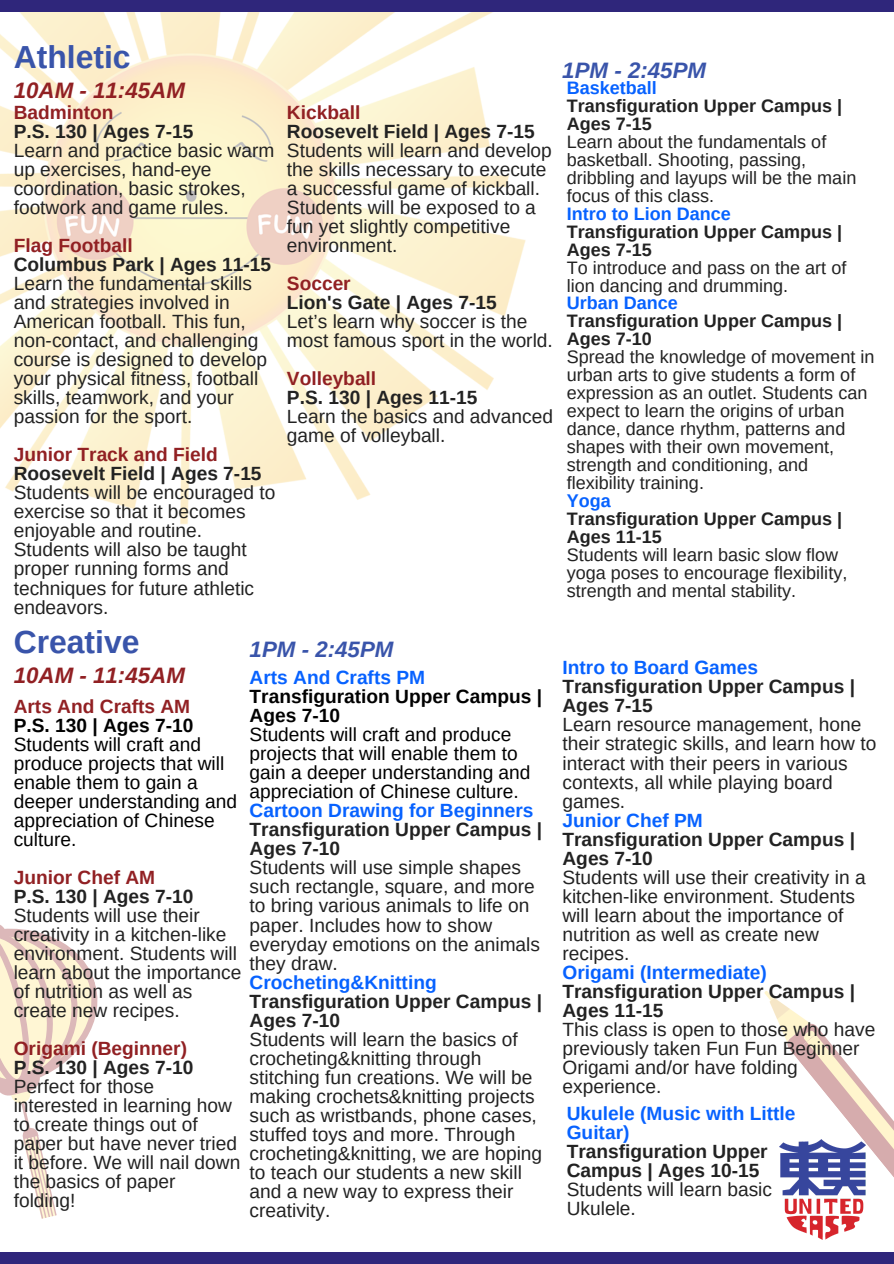
<style>
.page{position:relative;width:894px;height:1264px;background:#fff}
.page>*{position:absolute;margin:0;border:0;box-sizing:border-box;transform-origin:0 0}
.t1{font:700 31.95px "Arimo";color:#3954aa}
.t2{font:italic 700 22.35px "Arimo";color:#912023}
.t3{font:italic 700 22.35px "Arimo";color:#3954aa}
.t4{font:19.2px/19px "Arimo";color:#222}
.t5{font:700 19.2px/19px "Arimo";color:#222}
.t6{font:19.2px/19px "Arimo";color:#000}
.t7{font:700 19.2px/19px "Arimo";color:#0762ff}
.t8{font:700 19.2px "Arimo";color:#912023}
.t9{font:700 19.2px/19px "Arimo";color:#000}
.t10{font:18px/18px "Arimo";color:#222}
.t11{font:700 18px/18px "Arimo";color:#222}
.t12{font:700 18px "Arimo";color:#0762ff}
</style>
<div class="page">
<svg style="left:0;top:925px;width:98px;height:293px"></svg>
<svg style="left:764px;top:991px;width:129px;height:187px"></svg>
<img style="left:0;top:12px;width:526px;height:512px">
<img style="left:779px;top:1139px;width:85px;height:99px">
<div style="left:0;top:0;width:893px;height:12px;background:#2f267b"></div>
<div style="left:0;top:1252px;width:893px;height:11px;background:#2f267b"></div>
<h1 class="t1" style="left:14px;top:39px;width:118px">Athletic</h1>
<p class="t8" style="left:14px;top:102px;width:101px">Badminton</p>
<p class="t5" style="left:14px;top:122px;width:181px">P.S. 130 | Ages 7-15</p>
<p class="t4" style="left:14px;top:141px;width:262px">Learn and practice basic warm up exercises, hand-eye coordination, basic strokes, footwork and game rules.</p>
<p class="t8" style="left:14px;top:235px;width:120px">Flag Football</p>
<p class="t5" style="left:14px;top:255px;width:259px">Columbus Park | Ages 11-15</p>
<p class="t4" style="left:14px;top:274px;width:255px">Learn the fundamental skills and strategies involved in<br>American football. This fun, non-contact, and challenging course is designed to develop your physical fitness, football skills, teamwork, and your passion for the sport.</p>
<p class="t8" style="left:14px;top:444px;width:206px">Junior Track and Field</p>
<p class="t5" style="left:14px;top:464px;width:249px">Roosevelt Field | Ages 7-15</p>
<p class="t4" style="left:14px;top:483px;width:263px">Students will be encouraged to exercise so that it becomes enjoyable and routine.<br>Students will also be taught proper running forms and techniques for future athletic endeavors.</p>
<p class="t2" style="left:14px;top:77px;width:173px">10AM - 11:45AM</p>
<p class="t8" style="left:287px;top:102px;width:75px">Kickball</p>
<p class="t5" style="left:287px;top:122px;width:249px">Roosevelt Field | Ages 7-15</p>
<p class="t4" style="left:287px;top:141px;width:266px">Students will learn and develop the skills necessary to execute a successful game of kickball.<br>Students will be exposed to a fun yet slightly competitive environment.</p>
<p class="t8" style="left:287px;top:273px;width:65px">Soccer</p>
<p class="t5" style="left:287px;top:293px;width:211px">Lion's Gate | Ages 7-15</p>
<p class="t4" style="left:287px;top:312px;width:267px">Let’s learn why soccer is the most famous sport in the world.</p>
<p class="t8" style="left:287px;top:368px;width:91px">Volleyball</p>
<p class="t5" style="left:287px;top:388px;width:192px">P.S. 130 | Ages 11-15</p>
<p class="t4" style="left:287px;top:407px;width:267px">Learn the basics and advanced game of volleyball.</p>
<h1 class="t1" style="left:14px;top:624px;width:127px">Creative</h1>
<p class="t2" style="left:14px;top:662px;width:173px">10AM - 11:45AM</p>
<p class="t7" style="left:249px;top:668px;width:177px">Arts And Crafts PM</p>
<p class="t9" style="left:249px;top:687px;width:294px">Transfiguration Upper Campus |<br>Ages 7-10</p>
<p class="t6" style="left:249px;top:725px;width:282px">Students will craft and produce projects that will enable them to gain a deeper understanding and appreciation of Chinese culture.</p>
<p class="t7" style="left:249px;top:801px;width:285px">Cartoon Drawing for Beginners</p>
<p class="t5" style="left:249px;top:820px;width:294px">Transfiguration Upper Campus |<br>Ages 7-10</p>
<p class="t4" style="left:249px;top:858px;width:292px">Students will use simple shapes such rectangle, square, and more to bring various animals to life on paper. Includes how to show everyday emotions on the animals they draw.</p>
<p class="t7" style="left:249px;top:972px;width:188px">Crocheting&amp;Knitting</p>
<p class="t5" style="left:249px;top:991px;width:294px">Transfiguration Upper Campus |<br>Ages 7-10</p>
<p class="t4" style="left:249px;top:1029px;width:294px">Students will learn the basics of crocheting&amp;knitting through stitching fun creations. We will be making crochets&amp;knitting projects such as wristbands, phone cases, stuffed toys and more. Through crocheting&amp;knitting, we are hoping to teach our students a new skill and a new way to express their creativity.</p>
<p class="t3" style="left:249px;top:637px;width:145px">1PM - 2:45PM</p>
<p class="t8" style="left:14px;top:695px;width:178px">Arts And Crafts AM</p>
<p class="t9" style="left:14px;top:715px;width:181px">P.S. 130 | Ages 7-10</p>
<p class="t6" style="left:14px;top:734px;width:225px">Students will craft and produce projects that will enable them to gain a deeper understanding and appreciation of Chinese culture.</p>
<p class="t8" style="left:14px;top:866px;width:143px">Junior Chef AM</p>
<p class="t5" style="left:14px;top:886px;width:181px">P.S. 130 | Ages 7-10</p>
<p class="t4" style="left:14px;top:905px;width:229px">Students will use their creativity in a kitchen-like environment. Students will learn about the importance of nutrition as well as create new recipes.</p>
<p class="t8" style="left:14px;top:1037px;width:175px">Origami (Beginner)</p>
<p class="t5" style="left:14px;top:1057px;width:181px">P.S. 130 | Ages 7-10</p>
<p class="t4" style="left:14px;top:1076px;width:228px">Perfect for those interested in learning how to create things out of paper but have never tried it before. We will nail down the basics of paper folding!</p>
<p class="t3" style="left:562px;top:58px;width:145px">1PM - 2:45PM</p>
<p class="t12" style="left:566px;top:78px;width:92px">Basketball</p>
<p class="t11" style="left:566px;top:97px;width:277px">Transfiguration Upper Campus |<br>Ages 7-15</p>
<p class="t10" style="left:566px;top:132px;width:291px">Learn about the fundamentals of basketball. Shooting, passing, dribbling and layups will be the main focus of this class.</p>
<p class="t12" style="left:566px;top:203px;width:166px">Intro to Lion Dance</p>
<p class="t11" style="left:566px;top:222px;width:277px">Transfiguration Upper Campus |<br>Ages 7-15</p>
<p class="t10" style="left:566px;top:258px;width:281px">To introduce and pass on the art of lion dancing and drumming.</p>
<p class="t12" style="left:566px;top:293px;width:113px">Urban Dance</p>
<p class="t11" style="left:566px;top:312px;width:277px">Transfiguration Upper Campus |<br>Ages 7-10</p>
<p class="t10" style="left:566px;top:348px;width:309px">Spread the knowledge of movement in urban arts to give students a form of expression as an outlet. Students can expect to learn the origins of urban dance, dance rhythm, patterns and shapes with their own movement, strength and conditioning, and flexibility training.</p>
<p class="t12" style="left:566px;top:491px;width:46px">Yoga</p>
<p class="t11" style="left:566px;top:510px;width:277px">Transfiguration Upper Campus |<br>Ages 11-15</p>
<p class="t10" style="left:566px;top:545px;width:282px">Students will learn basic slow flow yoga poses to encourage flexibility, strength and mental stability.</p>
<p class="t7" style="left:562px;top:658px;width:197px">Intro to Board Games</p>
<p class="t5" style="left:562px;top:677px;width:294px">Transfiguration Upper Campus |<br>Ages 7-15</p>
<p class="t4" style="left:562px;top:715px;width:315px">Learn resource management, hone their strategic skills, and learn how to interact with their peers in various contexts, all while playing board games.</p>
<p class="t7" style="left:562px;top:810px;width:142px">Junior Chef PM</p>
<p class="t5" style="left:562px;top:829px;width:294px">Transfiguration Upper Campus |<br>Ages 7-10</p>
<p class="t4" style="left:562px;top:867px;width:304px">Students will use their creativity in a kitchen-like environment. Students will learn about the importance of nutrition as well as create new recipes.</p>
<p class="t7" style="left:562px;top:962px;width:206px">Origami (Intermediate)</p>
<p class="t5" style="left:562px;top:981px;width:294px">Transfiguration Upper Campus |<br>Ages 11-15</p>
<p class="t4" style="left:562px;top:1019px;width:314px">This class is open to those who have previously taken Fun Fun Beginner<br>Origami and/or have folding experience.</p>
<p class="t7" style="left:566px;top:1104px;width:230px">Ukulele (Music with Little<br>Guitar)</p>
<p class="t5" style="left:566px;top:1142px;width:202px">Transfiguration Upper<br>Campus | Ages 10-15</p>
<p class="t4" style="left:566px;top:1180px;width:207px">Students will learn basic<br>Ukulele.</p>
</div>
